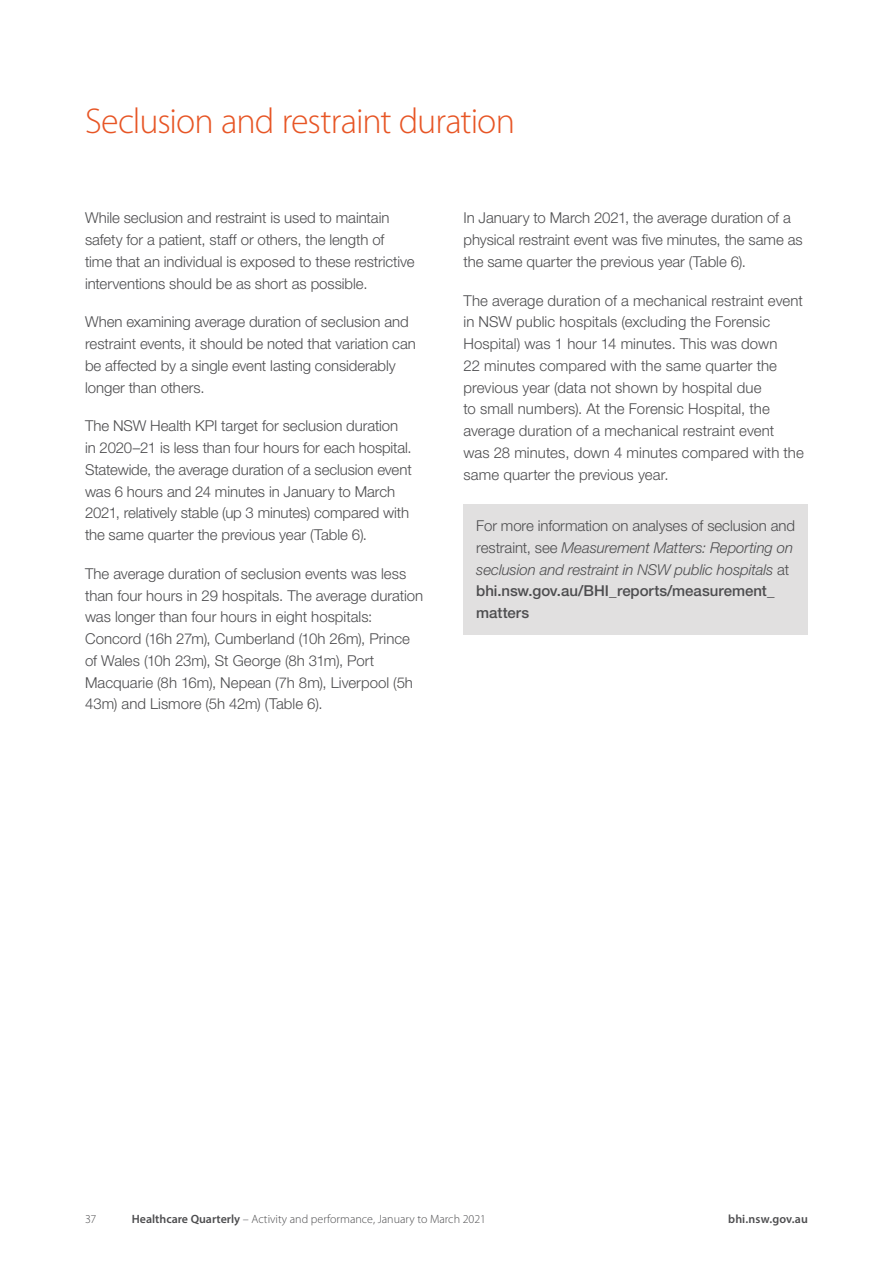
<style>
.page{position:relative;width:893px;height:1263px;background:#fff}
.page>*{position:absolute;margin:0;border:0;box-sizing:border-box;transform-origin:0 0}
.t1{font:300 36px "Myriad Pro";letter-spacing:-.025em;color:#e75525}
.t2{font:300 15px/21.8px "Helvetica Neue LT Std";letter-spacing:-.005em;color:#4d4d4f}
.t3{font:italic 300 15px/21.8px "Helvetica Neue LT Std";letter-spacing:-.005em;color:#4d4d4f}
.t4{font:300 12px "Myriad Pro";color:#4d4d4f}
.t5{font:600 12px "Myriad Pro";letter-spacing:.005em;color:#4d4d4f}
.s1{font-style:normal}
.s2{font-weight:500;font-style:normal}
.s3{font-weight:600}
</style>
<div class="page">
<div style="left:463px;top:504px;width:345px;height:131px;background:#e1e0e0"></div>
<h1 class="t1" style="left:85px;top:102px;width:431px">Seclusion and restraint duration</h1>
<p class="t2" style="left:85px;top:207px;width:331px">While seclusion and restraint is used to maintain safety for a patient, staff or others, the length of time that an individual is exposed to these restrictive interventions should be as short as possible.</p>
<p class="t2" style="left:85px;top:311px;width:332px">When examining average duration of seclusion and restraint events, it should be noted that variation can be affected by a single event lasting considerably longer than others.</p>
<p class="t2" style="left:85px;top:415px;width:328px">The NSW Health KPI target for seclusion duration in 2020–21 is less than four hours for each hospital.<br>Statewide, the average duration of a seclusion event was 6 hours and 24 minutes in January to March 2021, relatively stable (up 3 minutes) compared with the same quarter the previous year (Table 6).</p>
<p class="t2" style="left:85px;top:562px;width:340px">The average duration of seclusion events was less than four hours in 29 hospitals. The average duration was longer than four hours in eight hospitals:<br>Concord (16h 27m), Cumberland (10h 26m), Prince of Wales (10h 23m), St George (8h 31m), Port Macquarie (8h 16m), Nepean (7h 8m), Liverpool (5h 43m) and Lismore (5h 42m) (Table 6).</p>
<p class="t2" style="left:463px;top:207px;width:341px">In January to March 2021, the average duration of a physical restraint event was five minutes, the same as the same quarter the previous year (Table 6).</p>
<p class="t2" style="left:463px;top:289px;width:342px">The average duration of a mechanical restraint event in NSW public hospitals (excluding the Forensic Hospital) was 1 hour 14 minutes. This was down<br>22 minutes compared with the same quarter the previous year (data not shown by hospital due<br>to small numbers). At the Forensic Hospital, the average duration of a mechanical restraint event was 28 minutes, down 4 minutes compared with the same quarter the previous year.</p>
<p class="t3" style="left:476px;top:515px;width:320px"><span class="s1">For more information on analyses of seclusion and restraint, see</span> Measurement Matters: Reporting on seclusion and restraint in NSW public hospitals <span class="s1">at </span><span class="s2">bhi.nsw.gov.au/BHI_reports/measurement_ matters</span></p>
<p class="t4" style="left:85px;top:1212px;width:13px">37</p>
<p class="t4" style="left:132px;top:1212px;width:356px"><span class="s3">Healthcare Quarterly</span> – Activity and performance, January to March 2021</p>
<p class="t5" style="left:728px;top:1211px;width:81px">bhi.nsw.gov.au</p>
</div>
